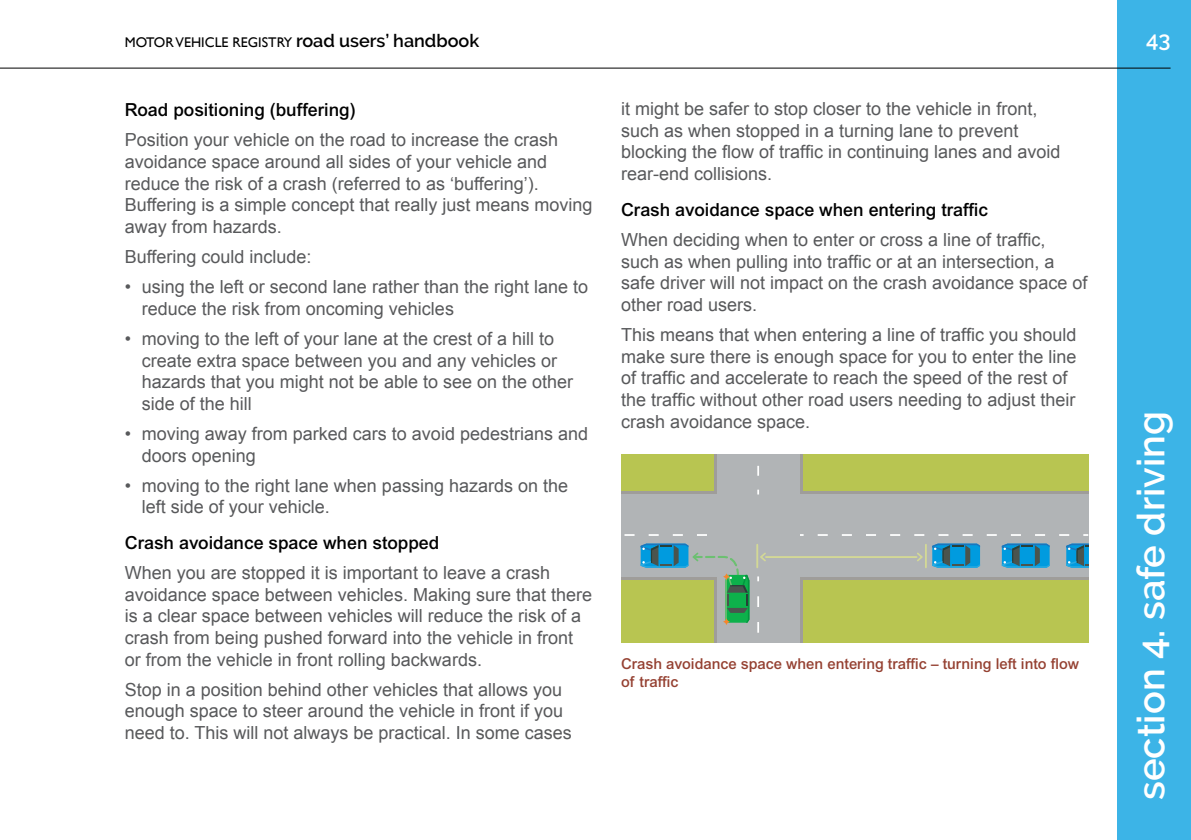
<style>
.page{position:relative;width:1191px;height:840px;background:#fff}
.page>*{position:absolute;margin:0;border:0;box-sizing:border-box;transform-origin:0 0}
.t1{font:600 38px "Raleway";color:#fff}
.t2{font:600 22px "Raleway";color:#fff}
.t3{font:18px/21.6px "Arial";color:#58595b}
.t4{font:500 18px "Arial";color:#000}
.t5{font:500 15px/18px "Arial";color:#954132}
.t6{font:14px "Gill Sans";color:#000}
.s1{font-family:"Raleway";font-weight:600;font-size:18px}
</style>
<div class="page">
<div style="left:1117px;top:0;width:74px;height:839px;background:#3cb4e7"></div>
<hr style="left:0;top:68px;width:1170px;height:1px;background:#000">
<div style="left:621px;top:453px;width:467px;height:189px;background:#b8c551"></div>
<svg style="left:621px;top:490px;width:467px;height:88px;fill:#9f9d9a"></svg>
<svg style="left:714px;top:453px;width:88px;height:189px"></svg>
<div style="left:621px;top:493px;width:467px;height:83px;background:#b1b4b6"></div>
<svg style="left:624px;top:534px;width:446px;height:1px"></svg>
<div style="left:717px;top:453px;width:82px;height:189px;background:#b1b4b6"></div>
<svg style="left:757px;top:596px;width:2px;height:37px"></svg>
<svg style="left:757px;top:453px;width:2px;height:23px"></svg>
<svg style="left:932px;top:543px;width:48px;height:24px"></svg>
<svg style="left:1001px;top:543px;width:48px;height:24px"></svg>
<svg style="left:1066px;top:543px;width:23px;height:24px"></svg>
<hr style="left:766px;top:555px;width:150px;height:2px;background:#d3d896">
<hr style="left:756px;top:544px;width:2px;height:23px;background:#d3d896">
<svg style="left:640px;top:543px;width:109px;height:81px"></svg>
<svg style="left:760px;top:553px;width:6px;height:8px"></svg>
<svg style="left:917px;top:544px;width:9px;height:23px"></svg>
<p class="t6" style="left:125px;top:34px;width:356px">MOTOR VEHICLE REGISTRY <span class="s1">road users’ handbook</span></p>
<p class="t4" style="left:125px;top:99px;width:232px">Road positioning (buffering)</p>
<p class="t3" style="left:125px;top:129px;width:469px">Position your vehicle on the road to increase the crash avoidance space around all sides of your vehicle and reduce the risk of a crash (referred to as ‘buffering’).<br>Buffering is a simple concept that really just means moving away from hazards.</p>
<p class="t3" style="left:125px;top:246px;width:188px">Buffering could include:</p>
<p class="t3" style="left:142px;top:276px;width:448px;text-indent:-17px">• using the left or second lane rather than the right lane to reduce the risk from oncoming vehicles</p>
<p class="t3" style="left:142px;top:328px;width:433px;text-indent:-17px">• moving to the left of your lane at the crest of a hill to create extra space between you and any vehicles or hazards that you might not be able to see on the other side of the hill</p>
<p class="t3" style="left:142px;top:422px;width:448px;text-indent:-17px">• moving away from parked cars to avoid pedestrians and doors opening</p>
<p class="t3" style="left:142px;top:474px;width:428px;text-indent:-17px">• moving to the right lane when passing hazards on the left side of your vehicle.</p>
<p class="t4" style="left:125px;top:532px;width:316px">Crash avoidance space when stopped</p>
<p class="t3" style="left:125px;top:562px;width:469px">When you are stopped it is important to leave a crash avoidance space between vehicles. Making sure that there is a clear space between vehicles will reduce the risk of a crash from being pushed forward into the vehicle in front or from the vehicle in front rolling backwards.</p>
<p class="t3" style="left:125px;top:678px;width:448px">Stop in a position behind other vehicles that allows you enough space to steer around the vehicle in front if you need to. This will not always be practical. In some cases</p>
<p class="t3" style="left:621px;top:98px;width:441px">it might be safer to stop closer to the vehicle in front, such as when stopped in a turning lane to prevent blocking the flow of traffic in continuing lanes and avoid rear-end collisions.</p>
<p class="t4" style="left:621px;top:199px;width:368px">Crash avoidance space when entering traffic</p>
<p class="t3" style="left:621px;top:229px;width:468px">When deciding when to enter or cross a line of traffic, such as when pulling into traffic or at an intersection, a safe driver will not impact on the crash avoidance space of other road users.</p>
<p class="t3" style="left:621px;top:324px;width:457px">This means that when entering a line of traffic you should make sure there is enough space for you to enter the line of traffic and accelerate to reach the speed of the rest of the traffic without other road users needing to adjust their crash avoidance space.</p>
<p class="t5" style="left:621px;top:654px;width:459px">Crash avoidance space when entering traffic – turning left into flow of traffic</p>
<p class="t2" style="left:1146px;top:27px;width:26px">43</p>
<h1 class="t1" style="left:1129px;top:799px;width:390px;rotate:-90deg">section 4. safe driving</h1>
</div>
